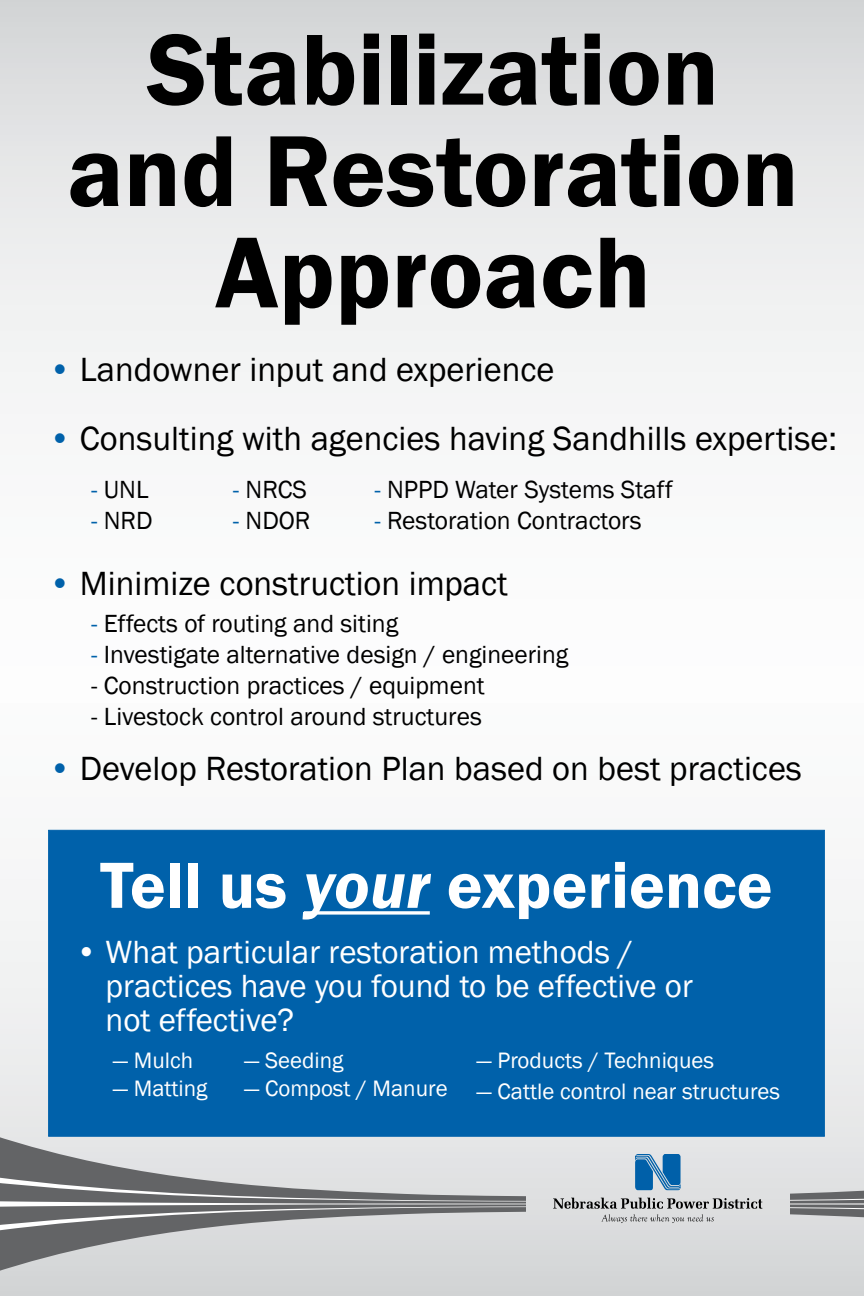
<style>
.page{position:relative;width:864px;height:1296px;background:#fff}
.page>*{position:absolute;margin:0;border:0;box-sizing:border-box;transform-origin:0 0}
.t1{font:600 104.4px/101.4px "Franklin Gothic";color:#000;text-align:center}
.t2{font:600 67.5px "Franklin Gothic";color:#fff}
.t3{font:34.5px "Franklin Gothic";color:#000}
.t4{font:33px/34px "Franklin Gothic";color:#fff}
.t5{font:25.5px "Franklin Gothic";color:#000}
.t6{font:22.95px "Franklin Gothic";color:#fff}
.s1{color:#0061aa}
.s2{font-style:italic}
</style>
<div class="page">
<svg style="left:0;top:829px;width:864px;height:467px"></svg>
<div style="left:0;top:0;width:864px;height:702px;background:linear-gradient(to bottom,#dbddde,#fff)"></div>
<svg style="left:0;top:1134px;width:864px;height:140px;fill:#d8dadb"></svg>
<svg style="left:0;top:1154px;width:864px;height:80px"></svg>
<div style="left:48px;top:830px;width:777px;height:306px;background:#0061aa;border:1px solid #0061aa"></div>
<svg style="left:304px;top:911px;width:126px;height:4px"></svg>
<h1 class="t1" style="left:67px;top:20px;width:733px">Stabilization and Restoration<br>Approach</h1>
<h3 class="t3" style="left:48px;top:348px;width:508px"><span class="s1">•</span> Landowner input and experience</h3>
<h3 class="t3" style="left:48px;top:417px;width:790px"><span class="s1">•</span> Consulting with agencies having Sandhills expertise:</h3>
<p class="t5" style="left:91px;top:474px;width:59px"><span class="s1">-</span> UNL</p>
<p class="t5" style="left:91px;top:505px;width:63px"><span class="s1">-</span> NRD</p>
<p class="t5" style="left:233px;top:474px;width:76px"><span class="s1">-</span> NRCS</p>
<p class="t5" style="left:233px;top:505px;width:79px"><span class="s1">-</span> NDOR</p>
<p class="t5" style="left:374px;top:474px;width:300px"><span class="s1">-</span> NPPD Water Systems Staff</p>
<p class="t5" style="left:374px;top:505px;width:269px"><span class="s1">-</span> Restoration Contractors</p>
<h3 class="t3" style="left:48px;top:562px;width:461px"><span class="s1">•</span> Minimize construction impact</h3>
<p class="t5" style="left:91px;top:608px;width:309px"><span class="s1">-</span> Effects of routing and siting</p>
<p class="t5" style="left:91px;top:639px;width:479px"><span class="s1">-</span> Investigate alternative design / engineering</p>
<p class="t5" style="left:91px;top:670px;width:395px">- Construction practices / equipment</p>
<p class="t5" style="left:91px;top:701px;width:392px">- Livestock control around structures</p>
<h3 class="t3" style="left:48px;top:747px;width:755px"><span class="s1">•</span> Develop Restoration Plan based on best practices</h3>
<h2 class="t2" style="left:100px;top:844px;width:674px">Tell us <span class="s2">your</span> experience</h2>
<p class="t4" style="left:106px;top:936px;width:589px;text-indent:-30px">• What particular restoration methods / practices have you found to be effective or not effective?</p>
<p class="t6" style="left:113px;top:1046px;width:82px">— Mulch</p>
<p class="t6" style="left:113px;top:1074px;width:96px">— Matting</p>
<p class="t6" style="left:244px;top:1046px;width:101px">— Seeding</p>
<p class="t6" style="left:244px;top:1074px;width:205px">— Compost / Manure</p>
<p class="t6" style="left:477px;top:1046px;width:239px">— Products / Techniques</p>
<p class="t6" style="left:477px;top:1077px;width:305px">— Cattle control near structures</p>
</div>
